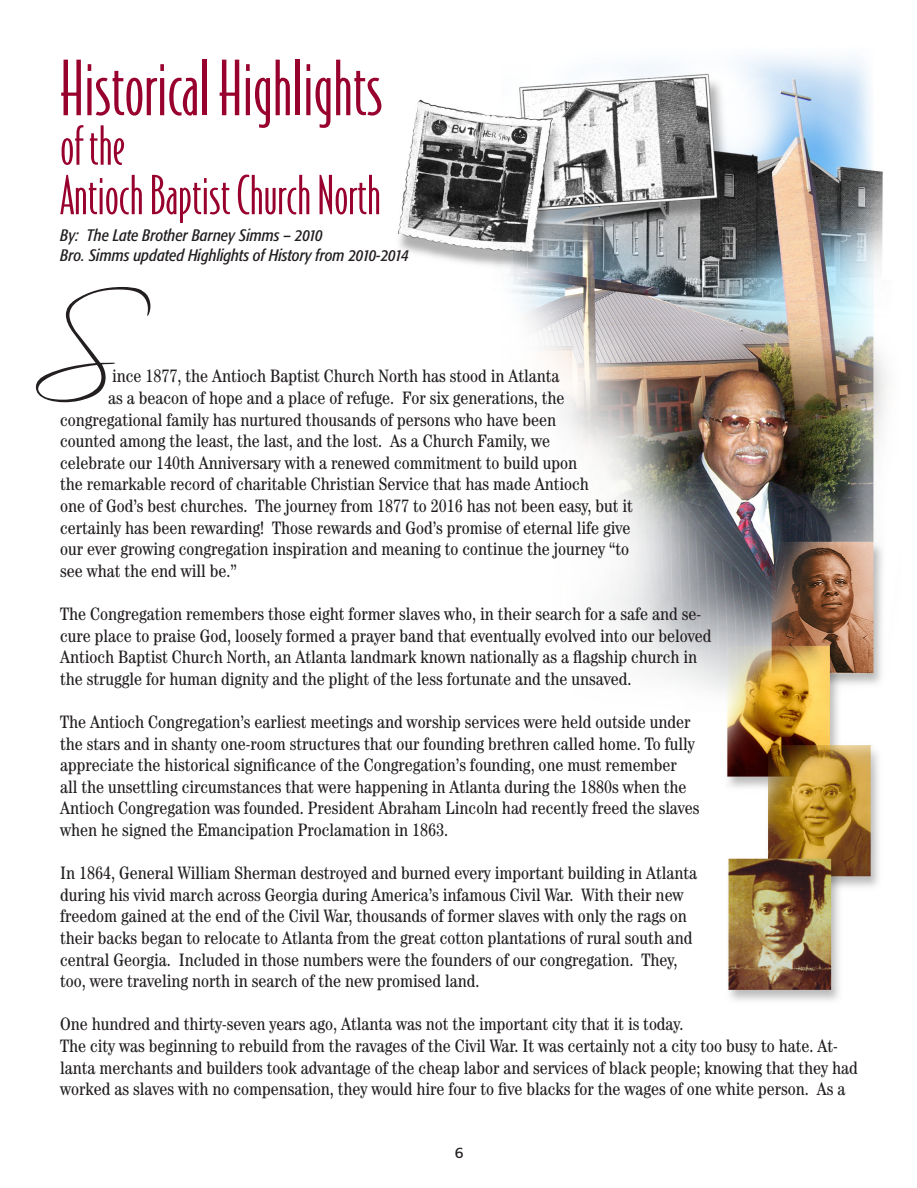
<style>
.page{position:relative;width:917px;height:1188px;background:#fff}
.page>*{position:absolute;margin:0;border:0;box-sizing:border-box;transform-origin:0 0}
.t1{font:135px "Scriptina";color:#231f20}
.t2{font:300 72px "Bodega Sans";color:#98012d}
.t3{font:300 51px "Bodega Sans";color:#98012d}
.t4{font:condensed 18px/21.6px "Century";color:#231f20}
.t5{font:italic condensed 16.5px "Formata";color:#231f20}
.t6{font:15px "Formata";color:#231f20}
</style>
<div class="page">
<img style="left:398px;top:56px;width:491px;height:945px">
<p class="t2" style="left:60px;top:46px;width:324px">Historical Highlights</p>
<p class="t3" style="left:60px;top:116px;width:66px">of the</p>
<p class="t3" style="left:60px;top:165px;width:322px">Antioch Baptist Church North</p>
<p class="t5" style="left:60px;top:226px;width:264px">By: The Late Brother Barney Simms – 2010</p>
<p class="t5" style="left:60px;top:245px;width:350px">Bro. Simms updated Highlights of History from 2010-2014</p>
<p class="t1" style="left:30px;top:276px;width:86px">S</p>
<p class="t4" style="left:112px;top:365px;width:449px">ince 1877, the Antioch Baptist Church North has stood in Atlanta</p>
<p class="t4" style="left:60px;top:387px;width:574px;text-indent:48px">as a beacon of hope and a place of refuge. For six generations, the congregational family has nurtured thousands of persons who have been<br>counted among the least, the last, and the lost. As a Church Family, we<br>celebrate our 140th Anniversary with a renewed commitment to build upon<br>the remarkable record of charitable Christian Service that has made Antioch<br>one of God’s best churches. The journey from 1877 to 2016 has not been easy, but it certainly has been rewarding! Those rewards and God’s promise of eternal life give our ever growing congregation inspiration and meaning to continue the journey “to see what the end will be.”</p>
<p class="t4" style="left:60px;top:603px;width:652px">The Congregation remembers those eight former slaves who, in their search for a safe and se&shy;cure place to praise God, loosely formed a prayer band that eventually evolved into our beloved Antioch Baptist Church North, an Atlanta landmark known nationally as a flagship church in the struggle for human dignity and the plight of the less fortunate and the unsaved.</p>
<p class="t4" style="left:60px;top:711px;width:641px">The Antioch Congregation’s earliest meetings and worship services were held outside under the stars and in shanty one-room structures that our founding brethren called home. To fully appreciate the historical significance of the Congregation’s founding, one must remember<br>all the unsettling circumstances that were happening in Atlanta during the 1880s when the Antioch Congregation was founded. President Abraham Lincoln had recently freed the slaves when he signed the Emancipation Proclamation in 1863.</p>
<p class="t4" style="left:60px;top:862px;width:638px">In 1864, General William Sherman destroyed and burned every important building in Atlanta during his vivid march across Georgia during America’s infamous Civil War. With their new freedom gained at the end of the Civil War, thousands of former slaves with only the rags on their backs began to relocate to Atlanta from the great cotton plantations of rural south and central Georgia. Included in those numbers were the founders of our congregation. They, too, were traveling north in search of the new promised land.</p>
<p class="t4" style="left:60px;top:1013px;width:799px">One hundred and thirty-seven years ago, Atlanta was not the important city that it is today.<br>The city was beginning to rebuild from the ravages of the Civil War. It was certainly not a city too busy to hate. At&shy;lanta merchants and builders took advantage of the cheap labor and services of black people; knowing that they had worked as slaves with no compensation, they would hire four to five blacks for the wages of one white person. As a</p>
<p class="t6" style="left:455px;top:1144px;width:10px">6</p>
</div>
